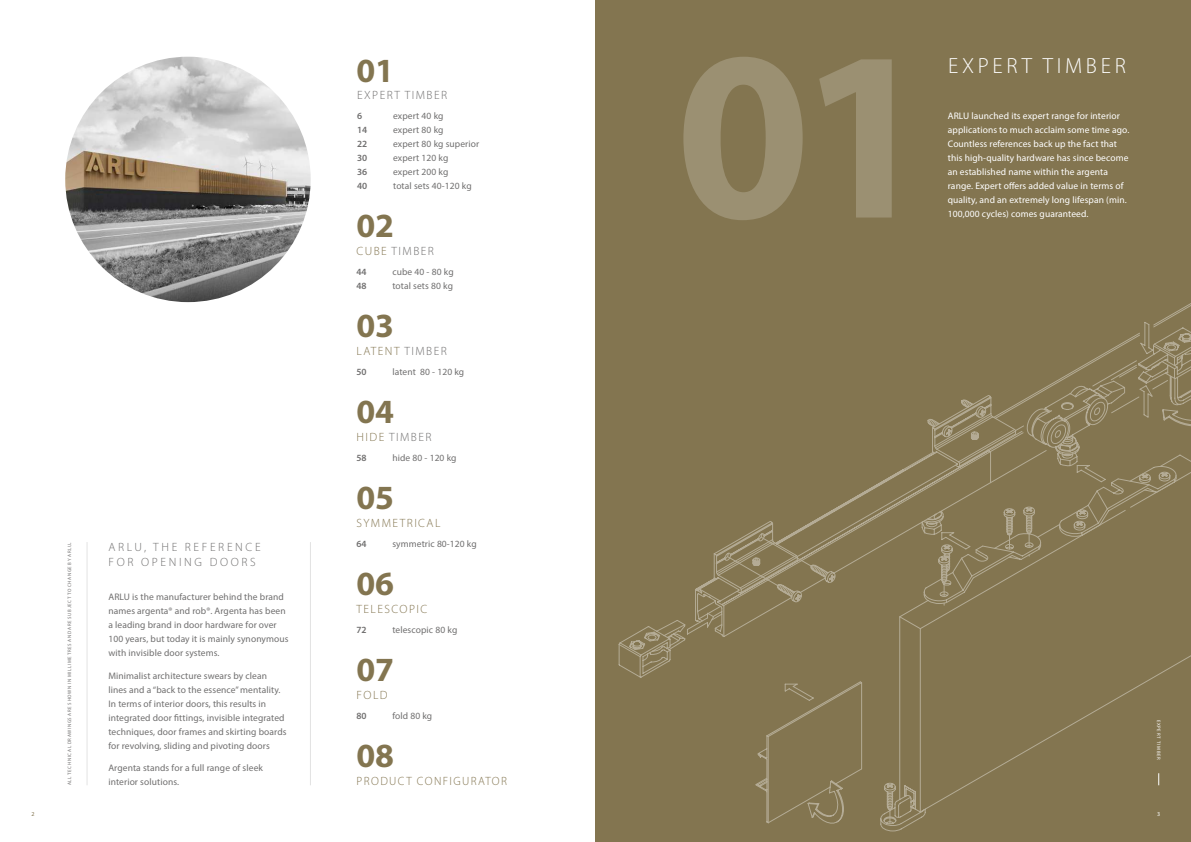
<style>
.page{position:relative;width:1191px;height:842px;background:#fff}
.page>*{position:absolute;margin:0;border:0;box-sizing:border-box;transform-origin:0 0}
.t1{font:700 34px "Myriad Pro";color:#837550}
.t2{font:300 22px "Myriad Pro";letter-spacing:.17em;color:#fff}
.t3{font:300 12px "Myriad Pro";letter-spacing:.12em;color:#837550}
.t4{font:300 12px "Myriad Pro";letter-spacing:.135em;color:#706f6f}
.t5{font:300 12px/14.4px "Myriad Pro";letter-spacing:.22em;color:#706f6f}
.t6{font:9.5px/14px "Myriad Pro";letter-spacing:.01em;color:#706f6f}
.t7{font:9.5px/14px "Myriad Pro";letter-spacing:.01em;color:#fff}
.t8{font:600 9.5px "Myriad Pro";letter-spacing:.01em;color:#706f6f}
.t9{font:6px "Myriad Pro";color:#837550}
.t10{font:6px "Myriad Pro";color:#fff}
.t11{font:4.9px "Myriad Pro";letter-spacing:.135em;color:#706f6f}
.t12{font:4.9px "Myriad Pro";letter-spacing:.145em;color:#fff}
.s1{font-size:7px}
.s2{color:#837550}
.s3{color:#706f6f}
</style>
<div class="page">
<div style="left:595px;top:0;width:596px;height:842px;background:#837550"></div>
<svg style="left:618px;top:620px;width:91px;height:58px"></svg>
<svg style="left:695px;top:579px;width:18px;height:47px"></svg>
<svg style="left:713px;top:546px;width:14px;height:91px"></svg>
<svg style="left:727px;top:303px;width:464px;height:523px"></svg>
<svg style="left:1158px;top:773px;width:1px;height:12px"></svg>
<svg style="left:683px;top:57px;width:208px;height:163px"></svg>
<img style="left:65px;top:57px;width:246px;height:245px;border-radius:123px">
<hr style="left:310px;top:542px;width:1px;height:243px;background:#e3e3e3">
<hr style="left:87px;top:542px;width:1px;height:243px;background:#e3e3e3">
<p class="t11" style="left:66px;top:785px;width:245px;rotate:-90deg">all technical drawings are shown in millimetres and are subject to change by arlu<span class="s1">.</span></p>
<p class="t5" style="left:109px;top:540px;width:154px">ARLU, THE REFERENCE<br>FOR OPENING DOORS</p>
<p class="t6" style="left:108px;top:590px;width:182px">ARLU is the manufacturer behind the brand names argenta® and rob®. Argenta has been a leading brand in door hardware for over 100 years, but today it is mainly synonymous with invisible door systems.</p>
<p class="t6" style="left:108px;top:668px;width:180px">Minimalist architecture swears by clean lines and a “back to the essence” mentality.<br>In terms of interior doors, this results in integrated door fittings, invisible integrated techniques, door frames and skirting boards for revolving, sliding and pivoting doors</p>
<p class="t6" style="left:108px;top:761px;width:156px">Argenta stands for a full range of sleek interior solutions.</p>
<h1 class="t1" style="left:356px;top:49px;width:39px">01</h1>
<p class="t4" style="left:357px;top:88px;width:91px">EXPERT TIMBER</p>
<p class="t8" style="left:357px;top:110px;width:7px">6</p>
<p class="t6" style="left:393px;top:109px;width:52px">expert 40 kg</p>
<p class="t8" style="left:357px;top:124px;width:12px">14</p>
<p class="t6" style="left:393px;top:123px;width:52px">expert 80 kg</p>
<p class="t8" style="left:357px;top:138px;width:12px">22</p>
<p class="t6" style="left:393px;top:137px;width:88px">expert 80 kg superior</p>
<p class="t8" style="left:357px;top:152px;width:12px">30</p>
<p class="t6" style="left:393px;top:151px;width:57px">expert 120 kg</p>
<p class="t8" style="left:357px;top:166px;width:12px">36</p>
<p class="t6" style="left:393px;top:165px;width:57px">expert 200 kg</p>
<p class="t8" style="left:357px;top:180px;width:12px">40</p>
<p class="t6" style="left:393px;top:179px;width:80px">total sets 40-120 kg</p>
<h1 class="t1" style="left:356px;top:203px;width:39px">02</h1>
<p class="t4" style="left:356px;top:244px;width:79px"><span class="s2">CUBE</span> TIMBER</p>
<p class="t8" style="left:356px;top:266px;width:12px">44</p>
<p class="t6" style="left:392px;top:265px;width:63px">cube 40 - 80 kg</p>
<p class="t8" style="left:356px;top:280px;width:12px">48</p>
<p class="t6" style="left:392px;top:279px;width:62px">total sets 80 kg</p>
<h1 class="t1" style="left:356px;top:303px;width:39px">03</h1>
<p class="t3" style="left:356px;top:344px;width:92px">LATENT <span class="s3">TIMBER</span></p>
<p class="t8" style="left:356px;top:366px;width:12px">50</p>
<p class="t6" style="left:392px;top:365px;width:73px">latent 80 - 120 kg</p>
<h1 class="t1" style="left:356px;top:389px;width:39px">04</h1>
<p class="t4" style="left:356px;top:430px;width:76px"><span class="s2">HIDE</span> TIMBER</p>
<p class="t8" style="left:356px;top:452px;width:12px">58</p>
<p class="t6" style="left:392px;top:451px;width:66px">hide 80 - 120 kg</p>
<h1 class="t1" style="left:356px;top:475px;width:39px">05</h1>
<p class="t3" style="left:356px;top:516px;width:85px">SYMMETRICAL</p>
<p class="t8" style="left:356px;top:538px;width:12px">64</p>
<p class="t6" style="left:392px;top:537px;width:86px">symmetric 80-120 kg</p>
<h1 class="t1" style="left:356px;top:561px;width:39px">06</h1>
<p class="t3" style="left:356px;top:602px;width:72px">TELESCOPIC</p>
<p class="t8" style="left:356px;top:624px;width:12px">72</p>
<p class="t6" style="left:392px;top:623px;width:66px">telescopic 80 kg</p>
<h1 class="t1" style="left:356px;top:647px;width:39px">07</h1>
<p class="t3" style="left:356px;top:688px;width:33px">FOLD</p>
<p class="t8" style="left:356px;top:710px;width:12px">80</p>
<p class="t6" style="left:392px;top:709px;width:41px">fold 80 kg</p>
<h1 class="t1" style="left:356px;top:733px;width:39px">08</h1>
<p class="t3" style="left:356px;top:774px;width:152px">PRODUCT CONFIGURATOR</p>
<h2 class="t2" style="left:948px;top:53px;width:179px">EXPERT TIMBER</h2>
<p class="t7" style="left:947px;top:108px;width:183px">ARLU launched its expert range for interior applications to much acclaim some time ago.<br>Countless references back up the fact that this high-quality hardware has since become an established name within the argenta range. Expert offers added value in terms of quality, and an extremely long lifespan (min.<br>100,000 cycles) comes guaranteed.</p>
<p class="t12" style="left:1161px;top:719px;width:42px;rotate:90deg">expert timber</p>
<p class="t9" style="left:31px;top:810px;width:5px">2</p>
<p class="t10" style="left:1157px;top:810px;width:5px">3</p>
</div>
